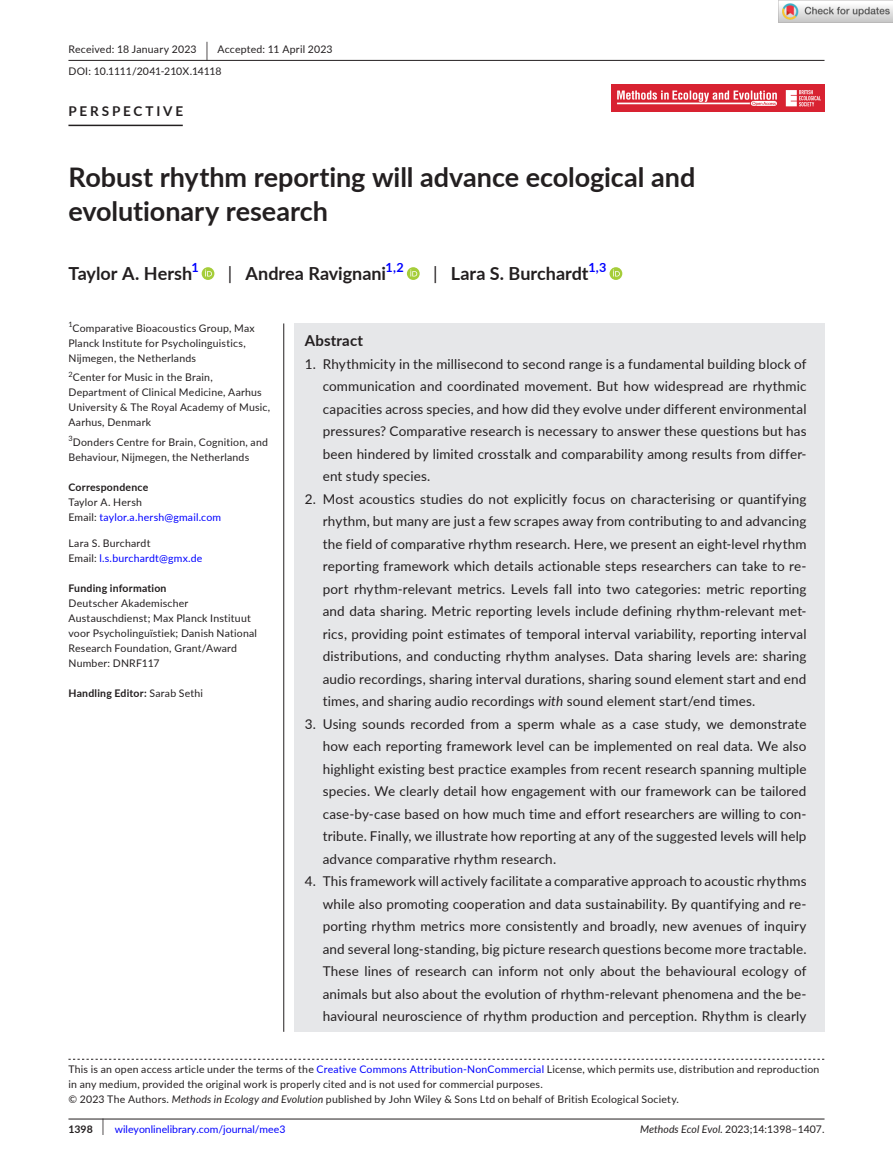
<style>
.page{position:relative;width:893px;height:1174px;background:#fff}
.page>*{position:absolute;margin:0;border:0;box-sizing:border-box;transform-origin:0 0}
.t1{font:700 27px/34.5px "Lato";color:#231f20}
.t2{font:700 18px "Lato";color:#231f20}
.t3{font:700 15px "Lato";letter-spacing:.015em;color:#231f20}
.t4{font:13.5px/22.5px "Lato";letter-spacing:.01em;color:#231f20;text-align:justify}
.t5{font:700 13.5px "Lato";letter-spacing:.21em;color:#231f20}
.t6{font:700 12.6px "Lato";color:#00f}
.t7{font:10.5px/15px "Lato";letter-spacing:.02em;color:#231f20}
.t8{font:700 10.5px "Lato";letter-spacing:.02em;color:#231f20}
.t9{font:10.5px/15px "Lato";letter-spacing:.02em;color:#00f}
.t10{font:10.5px "Lato";color:#00f}
.t11{font:10.5px "Lato";color:#231f20}
.t12{font:7.35px "Lato";color:#231f20}
.s1{font-size:19.65px}
.s2{font-weight:400}
.s3{color:#231f20}
.s4{color:#00f}
.s5{font-style:italic}
.s6{font-weight:700;color:#231f20}
.s7{font-size:17.4px;color:#231f20}
</style>
<div class="page">
<hr style="left:68px;top:1118px;width:756px;height:1px;background:#231f20">
<img style="left:612px;top:84px;width:212px;height:28px">
<hr style="left:68px;top:60px;width:756px;height:1px;background:#231f20">
<hr style="left:68px;top:125px;width:115px;height:1px;background:#231f20">
<svg style="left:202px;top:267px;width:12px;height:13px"></svg>
<svg style="left:205px;top:269px;width:7px;height:7px"></svg>
<svg style="left:407px;top:267px;width:13px;height:13px"></svg>
<svg style="left:410px;top:269px;width:7px;height:7px"></svg>
<svg style="left:610px;top:267px;width:12px;height:13px"></svg>
<svg style="left:613px;top:269px;width:7px;height:7px"></svg>
<svg style="left:68px;top:1058px;width:756px;height:1px"></svg>
<div style="left:294px;top:323px;width:530px;height:708px;background:#e6e7e9"></div>
<hr style="left:283px;top:323px;width:1px;height:708px;background:#231f20">
<img style="left:779px;top:0;width:114px;height:23px">
<p class="t7" style="left:68px;top:38px;width:266px;line-height:21.8px">Received: 18 January 2023 <span class="s1">|</span> Accepted: 11 April 2023<br>DOI: 10.1111/2041-210X.14118</p>
<p class="t5" style="left:68px;top:101px;width:116px">PERSPECTIVE</p>
<h1 class="t1" style="left:68px;top:159px;width:628px">Robust rhythm reporting will advance ecological and evolutionary research</h1>
<h2 class="t2" style="left:68px;top:260px;width:125px">Taylor A. Hersh</h2>
<p class="t6" style="left:191px;top:258px;width:9px">1</p>
<h2 class="t2" style="left:228px;top:260px;width:160px"><span class="s2">|</span> Andrea Ravignani</h2>
<p class="t6" style="left:386px;top:258px;width:20px">1,2</p>
<h2 class="t2" style="left:433px;top:260px;width:157px"><span class="s2">|</span> Lara S. Burchardt</h2>
<p class="t6" style="left:588px;top:258px;width:20px">1,3</p>
<p class="t12" style="left:68px;top:319px;width:6px">1</p>
<p class="t7" style="left:68px;top:320px;width:188px;text-indent:4px">Comparative Bioacoustics Group, Max<br>Planck Institute for Psycholinguistics,<br>Nijmegen, the Netherlands</p>
<p class="t12" style="left:68px;top:369px;width:6px">2</p>
<p class="t7" style="left:68px;top:370px;width:203px;text-indent:4px">Center for Music in the Brain,<br>Department of Clinical Medicine, Aarhus<br>University &amp; The Royal Academy of Music,<br>Aarhus, Denmark</p>
<p class="t7" style="left:68px;top:434px;width:201px"><sup>3</sup>Donders Centre for Brain, Cognition, and<br>Behaviour, Nijmegen, the Netherlands</p>
<p class="t8" style="left:68px;top:479px;width:81px">Correspondence</p>
<p class="t9" style="left:68px;top:494px;width:154px"><span class="s3">Taylor A. Hersh<br>Email:</span> taylor.a.hersh@gmail.com</p>
<p class="t7" style="left:68px;top:535px;width:136px">Lara S. Burchardt<br>Email: <span class="s4">l.s.burchardt@gmx.de</span></p>
<p class="t8" style="left:68px;top:580px;width:100px">Funding information</p>
<p class="t7" style="left:68px;top:595px;width:190px">Deutscher Akademischer<br>Austauschdienst; Max Planck Instituut voor Psycholinguïstiek; Danish National<br>Research Foundation, Grant/Award<br>Number: DNRF117</p>
<p class="t8" style="left:68px;top:685px;width:136px">Handling Editor: <span class="s2">Sarab Sethi</span></p>
<p class="t3" style="left:305px;top:329px;width:60px">Abstract</p>
<p class="t4" style="left:323px;top:352px;width:485px;text-indent:-18px">1. Rhythmicity in the millisecond to second range is a fundamental building block of communication and coordinated movement. But how widespread are rhythmic capacities across species, and how did they evolve under different environmental pressures? Comparative research is necessary to answer these questions but has been hindered by limited crosstalk and comparability among results from differ&shy;ent study species.</p>
<p class="t4" style="left:323px;top:487px;width:485px;text-indent:-18px">2. Most acoustics studies do not explicitly focus on characterising or quantifying rhythm, but many are just a few scrapes away from contributing to and advancing the field of comparative rhythm research. Here, we present an eight-level rhythm reporting framework which details actionable steps researchers can take to re&shy;port rhythm-relevant metrics. Levels fall into two categories: metric reporting and data sharing. Metric reporting levels include defining rhythm-relevant met&shy;rics, providing point estimates of temporal interval variability, reporting interval distributions, and conducting rhythm analyses. Data sharing levels are: sharing audio recordings, sharing interval durations, sharing sound element start and end times, and sharing audio recordings <span class="s5">with</span> sound element start/end times.</p>
<p class="t4" style="left:323px;top:712px;width:485px;text-indent:-18px">3. Using sounds recorded from a sperm whale as a case study, we demonstrate how each reporting framework level can be implemented on real data. We also highlight existing best practice examples from recent research spanning multiple species. We clearly detail how engagement with our framework can be tailored case-by-case based on how much time and effort researchers are willing to con&shy;tribute. Finally, we illustrate how reporting at any of the suggested levels will help advance comparative rhythm research.</p>
<p class="t4" style="left:323px;top:869px;width:485px;text-indent:-18px">4. This framework will actively facilitate a comparative approach to acoustic rhythms while also promoting cooperation and data sustainability. By quantifying and re&shy;porting rhythm metrics more consistently and broadly, new avenues of inquiry and several long-standing, big picture research questions become more tractable.<br>These lines of research can inform not only about the behavioural ecology of animals but also about the evolution of rhythm-relevant phenomena and the be&shy;havioural neuroscience of rhythm production and perception. Rhythm is clearly</p>
<p class="t7" style="left:68px;top:1061px;width:752px">This is an open access article under the terms of the <span class="s4">Creative Commons Attribution-NonCommercial</span> License, which permits use, distribution and reproduction in any medium, provided the original work is properly cited and is not used for commercial purposes.<br>© 2023 The Authors. <span class="s5">Methods in Ecology and Evolution</span> published by John Wiley &amp; Sons Ltd on behalf of British Ecological Society.</p>
<p class="t10" style="left:68px;top:1121px;width:218px"><span class="s6">1398</span> <span class="s7">|</span> wileyonlinelibrary.com/journal/mee3</p>
<p class="t11" style="left:640px;top:1121px;width:186px"><span class="s5">Methods Ecol Evol.</span> 2023;14:1398–1407.</p>
</div>
